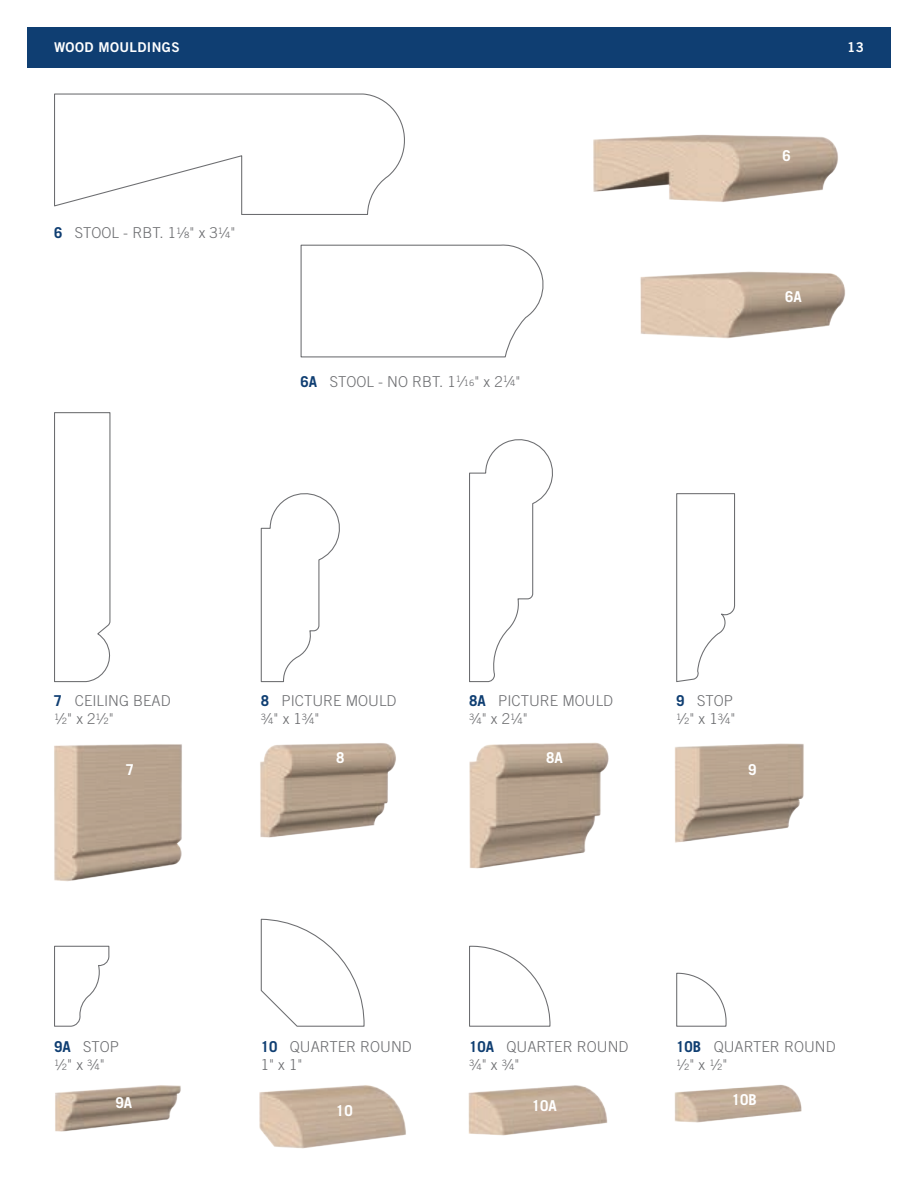
<style>
.page{position:relative;width:918px;height:1188px;background:#fff}
.page>*{position:absolute;margin:0;border:0;box-sizing:border-box;transform-origin:0 0}
.t1{font:300 15px/18px "Trade Gothic LT Std";color:#6c6d70}
.t2{font:700 15px "Trade Gothic LT Std";color:#fff}
.t3{font:13.5px "Trade Gothic LT Std Bd 2";letter-spacing:.03em;color:#fff}
.t4{font:8.7px "Trade Gothic LT Std";color:#6c6d70}
.s1{font-weight:700;color:#0f3e72}
.s2{font-weight:400}
.s3{font-weight:400;font-size:8.7px}
.s4{font-size:15px}
.s5{font-weight:300;font-size:15px}
</style>
<div class="page">
<div style="left:27px;top:27px;width:864px;height:41px;background:#0f3e72"></div>
<img style="left:55px;top:1085px;width:126px;height:47px">
<img style="left:259px;top:1085px;width:147px;height:64px">
<img style="left:468px;top:1085px;width:140px;height:51px">
<img style="left:674px;top:1085px;width:128px;height:38px">
<svg style="left:676px;top:972px;width:51px;height:55px"></svg>
<svg style="left:469px;top:945px;width:82px;height:82px"></svg>
<svg style="left:260px;top:918px;width:105px;height:109px"></svg>
<svg style="left:54px;top:945px;width:56px;height:82px"></svg>
<svg style="left:676px;top:493px;width:60px;height:189px"></svg>
<svg style="left:469px;top:439px;width:84px;height:244px"></svg>
<svg style="left:260px;top:493px;width:80px;height:190px"></svg>
<svg style="left:54px;top:412px;width:57px;height:271px"></svg>
<svg style="left:300px;top:244px;width:244px;height:114px"></svg>
<img style="left:593px;top:134px;width:245px;height:68px">
<img style="left:54px;top:744px;width:128px;height:138px">
<img style="left:260px;top:743px;width:136px;height:95px">
<img style="left:469px;top:742px;width:140px;height:127px">
<img style="left:675px;top:743px;width:129px;height:100px">
<img style="left:640px;top:271px;width:205px;height:68px">
<svg style="left:54px;top:93px;width:351px;height:122px"></svg>
<p class="t3" style="left:54px;top:39px;width:127px">WOOD MOULDINGS</p>
<p class="t3" style="left:847px;top:39px;width:18px">13</p>
<p class="t1" style="left:54px;top:224px;width:183px"><span class="s1">6</span> STOOL - RBT. 1<sup>1</sup><span class="s2">⁄</span><span class="s3">8</span>" x 3<sup>1</sup><span class="s2">⁄</span><span class="s3">4</span>"</p>
<p class="t1" style="left:301px;top:372px;width:221px"><span class="s1">6A</span> STOOL - NO RBT. 1<sup>1</sup><span class="s2">⁄</span><span class="s3">16</span>" x 2<sup>1</sup><span class="s2">⁄</span><span class="s3">4</span>"</p>
<p class="t2" style="left:782px;top:146px;width:10px">6</p>
<p class="t2" style="left:785px;top:287px;width:18px">6A</p>
<p class="t1" style="left:54px;top:692px;width:118px"><span class="s1">7</span> CEILING BEAD</p>
<p class="t4" style="left:54px;top:714px;width:61px">1<span class="s4">⁄</span>2<span class="s5">" x 2</span>1<span class="s4">⁄</span>2<span class="s5">"</span></p>
<p class="t2" style="left:126px;top:760px;width:10px">7</p>
<p class="t1" style="left:261px;top:692px;width:137px"><span class="s1">8</span> PICTURE MOULD</p>
<p class="t4" style="left:261px;top:714px;width:60px">3<span class="s4">⁄</span>4<span class="s5">" x 1</span>3<span class="s4">⁄</span>4<span class="s5">"</span></p>
<p class="t1" style="left:469px;top:692px;width:146px"><span class="s1">8A</span> PICTURE MOULD</p>
<p class="t4" style="left:469px;top:714px;width:60px">3<span class="s4">⁄</span>4<span class="s5">" x 2</span>1<span class="s4">⁄</span>4<span class="s5">"</span></p>
<p class="t2" style="left:336px;top:749px;width:10px">8</p>
<p class="t2" style="left:546px;top:749px;width:18px">8A</p>
<p class="t1" style="left:676px;top:692px;width:58px"><span class="s1">9</span> STOP</p>
<p class="t4" style="left:676px;top:714px;width:61px">1<span class="s4">⁄</span>2<span class="s5">" x 1</span>3<span class="s4">⁄</span>4<span class="s5">"</span></p>
<p class="t2" style="left:748px;top:760px;width:10px">9</p>
<p class="t1" style="left:54px;top:1038px;width:67px"><span class="s1">9A</span> STOP</p>
<p class="t4" style="left:54px;top:1060px;width:52px">1<span class="s4">⁄</span>2<span class="s5">" x</span> 3<span class="s4">⁄</span>4<span class="s5">"</span></p>
<p class="t2" style="left:116px;top:1093px;width:18px">9A</p>
<p class="t1" style="left:261px;top:1038px;width:153px"><span class="s1">10</span> QUARTER ROUND<br>1" x 1"</p>
<p class="t2" style="left:336px;top:1102px;width:18px">10</p>
<p class="t1" style="left:469px;top:1038px;width:161px"><span class="s1">10A</span> QUARTER ROUND</p>
<p class="t4" style="left:469px;top:1060px;width:52px">3<span class="s4">⁄</span>4<span class="s5">" x</span> 3<span class="s4">⁄</span>4<span class="s5">"</span></p>
<p class="t2" style="left:532px;top:1097px;width:27px">10A</p>
<p class="t1" style="left:676px;top:1038px;width:161px"><span class="s1">10B</span> QUARTER ROUND</p>
<p class="t4" style="left:676px;top:1060px;width:53px">1<span class="s4">⁄</span>2<span class="s5">" x</span> 1<span class="s4">⁄</span>2<span class="s5">"</span></p>
<p class="t2" style="left:732px;top:1091px;width:27px">10B</p>
</div>
